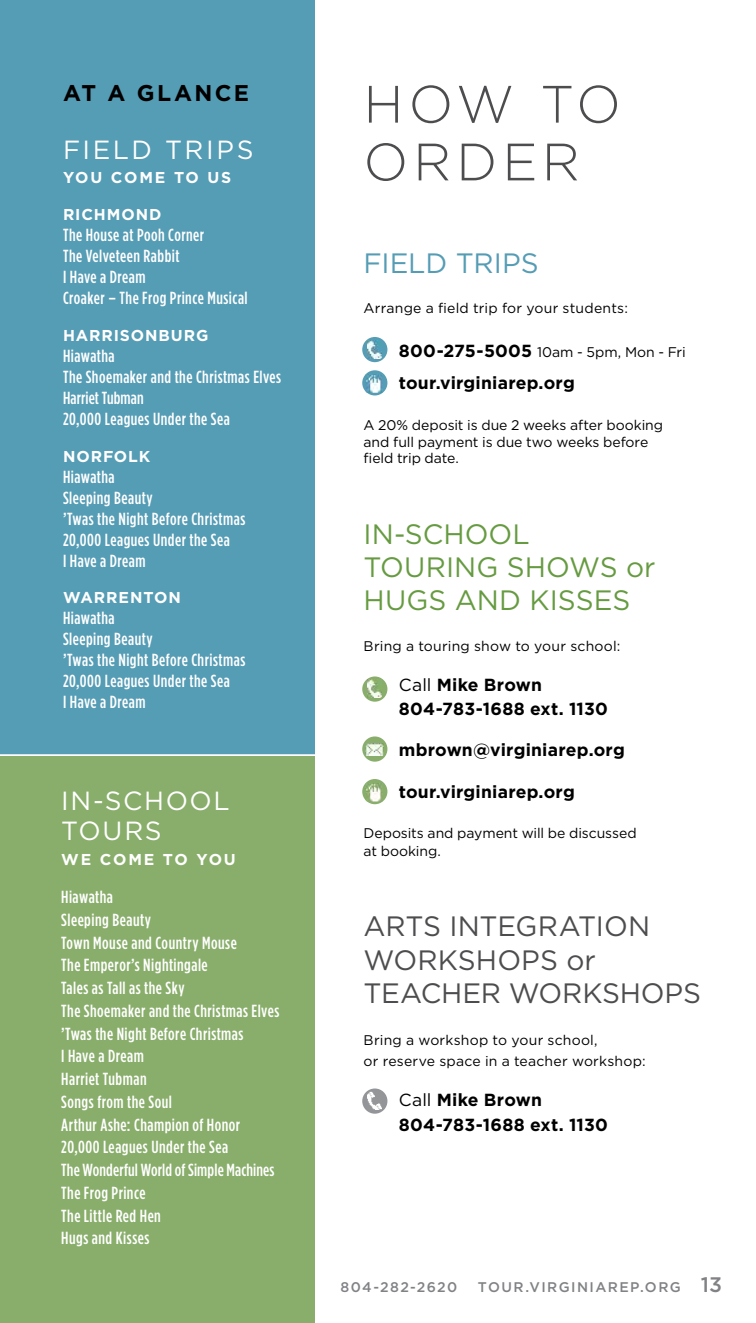
<style>
.page{position:relative;width:756px;height:1323px;background:#fff}
.page>*{position:absolute;margin:0;border:0;box-sizing:border-box;transform-origin:0 0}
.t1{font:300 52.5px/57.8px "Gotham";letter-spacing:.095em;color:#4d4d4f}
.t2{font:28px/33.2px "Gotham";letter-spacing:-.005em;color:#4d4d4f}
.t3{font:28px/33.2px "Gotham";letter-spacing:.005em;color:#669b41}
.t4{font:28px "Gotham";letter-spacing:-.005em;color:#559cb5}
.t5{font:26.25px/29.8px "Gotham";letter-spacing:.07em;color:#fff}
.t6{font:26.25px "Gotham";letter-spacing:.095em;color:#fff}
.t7{font:700 22.75px "Gotham";letter-spacing:.1em;color:#000}
.t8{font:500 17.5px/22.8px "Gotham Condensed";letter-spacing:.03em;color:#fff}
.t9{font:700 17.5px/24.5px "Gotham";letter-spacing:.01em;color:#000}
.t10{font:700 15.75px "Gotham";letter-spacing:.06em;color:#fff}
.t11{font:700 15.75px "Gotham";letter-spacing:.12em;color:#fff}
.t12{font:14px/16.8px "Gotham";color:#000}
.t13{font:500 14px "Gotham";letter-spacing:.105em;color:#808285}
.s1{font-weight:700;font-size:17.5px}
.s2{font-weight:400}
.s3{font-size:21px}
</style>
<div class="page">
<div style="left:0;top:0;width:315px;height:757px;background:#559cb5"></div>
<div style="left:0;top:756px;width:315px;height:567px;background:#89ae6b"></div>
<hr style="left:0;top:754px;width:318px;height:2px;background:#fff">
<svg style="left:362px;top:370px;width:25px;height:26px"></svg>
<img style="left:366px;top:374px;width:16px;height:19px">
<div style="left:362px;top:779px;width:25px;height:25px;background:#89ae6b;border-radius:50%"></div>
<img style="left:366px;top:783px;width:16px;height:18px">
<svg style="left:362px;top:337px;width:25px;height:25px"></svg>
<img style="left:368px;top:340px;width:14px;height:18px">
<svg style="left:362px;top:676px;width:25px;height:26px"></svg>
<img style="left:368px;top:680px;width:14px;height:18px">
<div style="left:362px;top:1088px;width:25px;height:26px;background:#939598;border-radius:50%"></div>
<img style="left:368px;top:1092px;width:14px;height:18px">
<svg style="left:362px;top:736px;width:25px;height:26px"></svg>
<img style="left:366px;top:744px;width:18px;height:12px">
<h3 class="t7" style="left:63px;top:80px;width:187px">AT A GLANCE</h3>
<h3 class="t6" style="left:63px;top:135px;width:192px">FIELD TRIPS</h3>
<p class="t11" style="left:63px;top:169px;width:170px">YOU COME TO US</p>
<p class="t10" style="left:63px;top:205px;width:100px">RICHMOND</p>
<p class="t8" style="left:63px;top:224px;width:186px;line-height:21px">The House at Pooh Corner<br>The Velveteen Rabbit<br>I Have a Dream<br>Croaker – The Frog Prince Musical</p>
<p class="t10" style="left:63px;top:326px;width:147px">HARRISONBURG</p>
<p class="t8" style="left:63px;top:345px;width:220px;line-height:21px">Hiawatha<br>The Shoemaker and the Christmas Elves<br>Harriet Tubman<br>20,000 Leagues Under the Sea</p>
<p class="t10" style="left:63px;top:447px;width:89px">NORFOLK</p>
<p class="t8" style="left:63px;top:466px;width:184px;line-height:21px">Hiawatha<br>Sleeping Beauty<br>’Twas the Night Before Christmas<br>20,000 Leagues Under the Sea<br>I Have a Dream</p>
<p class="t10" style="left:63px;top:589px;width:119px">WARRENTON</p>
<p class="t8" style="left:63px;top:607px;width:184px;line-height:21px">Hiawatha<br>Sleeping Beauty<br>’Twas the Night Before Christmas<br>20,000 Leagues Under the Sea<br>I Have a Dream</p>
<h3 class="t5" style="left:61px;top:786px;width:170px">IN-SCHOOL<br>TOURS</h3>
<p class="t11" style="left:61px;top:850px;width:176px">WE COME TO YOU</p>
<p class="t8" style="left:61px;top:885px;width:220px">Hiawatha<br>Sleeping Beauty<br>Town Mouse and Country Mouse<br>The Emperor’s Nightingale<br>Tales as Tall as the Sky<br>The Shoemaker and the Christmas Elves ’Twas the Night Before Christmas<br>I Have a Dream<br>Harriet Tubman<br>Songs from the Soul<br>Arthur Ashe: Champion of Honor<br>20,000 Leagues Under the Sea<br>The Wonderful World of Simple Machines<br>The Frog Prince<br>The Little Red Hen<br>Hugs and Kisses</p>
<h1 class="t1" style="left:364px;top:74px;width:259px">HOW TO<br>ORDER</h1>
<h2 class="t4" style="left:364px;top:248px;width:177px">FIELD TRIPS</h2>
<p class="t12" style="left:364px;top:300px;width:266px">Arrange a field trip for your students:</p>
<p class="t12" style="left:399px;top:343px;width:289px"><span class="s1">800-275-5005</span> 10am - 5pm, Mon - Fri</p>
<p class="t9" style="left:399px;top:371px;width:178px">tour.virginiarep.org</p>
<p class="t12" style="left:364px;top:416px;width:301px">A 20% deposit is due 2 weeks after booking and full payment is due two weeks before field trip date.</p>
<h2 class="t3" style="left:364px;top:517px;width:293px">IN-SCHOOL<br>TOURING SHOWS or<br>HUGS AND KISSES</h2>
<p class="t12" style="left:364px;top:637px;width:259px">Bring a touring show to your school:</p>
<p class="t9" style="left:399px;top:672px;width:211px"><span class="s2">Call</span> Mike Brown<br>804-783-1688 ext. 1130</p>
<p class="t9" style="left:399px;top:737px;width:228px">mbrown@virginiarep.org</p>
<p class="t9" style="left:399px;top:779px;width:178px">tour.virginiarep.org</p>
<p class="t12" style="left:364px;top:824px;width:275px;line-height:17.8px">Deposits and payment will be discussed at booking.</p>
<h2 class="t2" style="left:364px;top:909px;width:339px">ARTS INTEGRATION<br>WORKSHOPS or<br>TEACHER WORKSHOPS</h2>
<p class="t12" style="left:364px;top:1029px;width:284px;line-height:21px">Bring a workshop to your school,<br>or reserve space in a teacher workshop:</p>
<p class="t9" style="left:399px;top:1087px;width:211px"><span class="s2">Call</span> Mike Brown<br>804-783-1688 ext. 1130</p>
<p class="t13" style="left:340px;top:1279px;width:383px">804-282-2620 TOUR.VIRGINIAREP.ORG <span class="s3">13</span></p>
</div>
